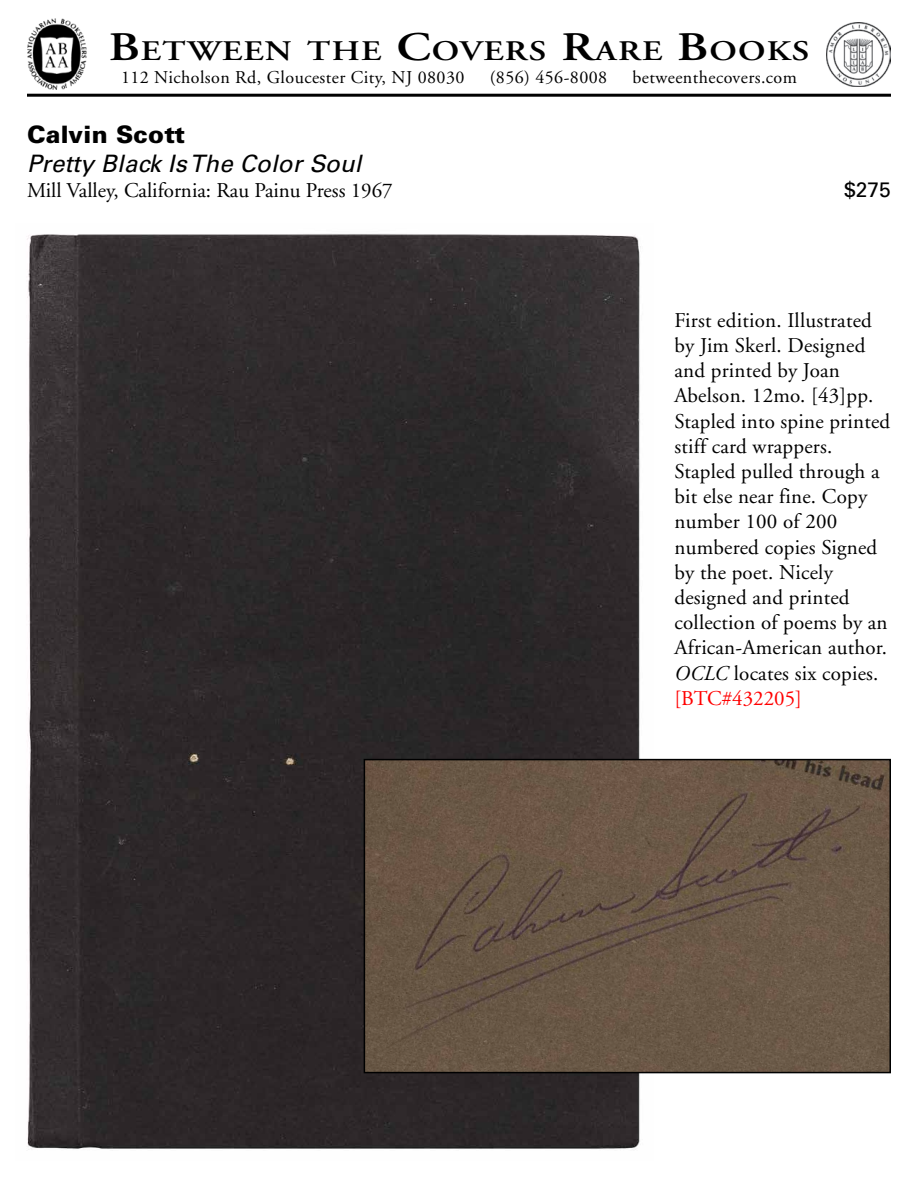
<style>
.page{position:relative;width:918px;height:1188px;background:#fff}
.page>*{position:absolute;margin:0;border:0;box-sizing:border-box;transform-origin:0 0}
.t1{font:600 28.35px "Adobe Garamond";letter-spacing:.035em;color:#000;scale:1.22 1}
.t2{font:italic 24px "Univers";letter-spacing:.01em;color:#000}
.t3{font:900 24px "Univers";letter-spacing:.01em;color:#000}
.t4{font:21px/25.2px "Adobe Garamond";letter-spacing:.01em;color:#000}
.t5{font:21px "Univers";color:#000}
.t6{font:18px "Adobe Garamond";letter-spacing:.025em;color:#000}
.s1{font-size:40.5px}
.s2{font-style:italic}
.s3{color:#f00}
</style>
<div class="page">
<img style="left:826px;top:22px;width:65px;height:65px">
<img style="left:27px;top:19px;width:60px;height:71px">
<hr style="left:27px;top:94px;width:864px;height:3px;background:#000">
<img style="left:27px;top:234px;width:627px;height:916px">
<img style="left:367px;top:762px;width:521px;height:308px">
<div style="left:364px;top:759px;width:527px;height:314px;border:2px solid #000"></div>
<h1 class="t1" style="left:109px;top:35px;width:576px"><span class="s1">B</span>ETWEEN THE <span class="s1">C</span>OVERS <span class="s1">R</span>ARE <span class="s1">B</span>OOKS</h1>
<p class="t6" style="left:121px;top:67px;width:345px">112 Nicholson Rd, Gloucester City, NJ 08030</p>
<p class="t6" style="left:490px;top:67px;width:119px">(856) 456-8008</p>
<p class="t6" style="left:633px;top:67px;width:166px">betweenthecovers.com</p>
<p class="t3" style="left:27px;top:119px;width:160px">Calvin Scott</p>
<p class="t2" style="left:27px;top:149px;width:336px">Pretty Black Is The Color Soul</p>
<p class="t4" style="left:27px;top:178px;width:367px">Mill Valley, California: Rau Painu Press 1967</p>
<p class="t5" style="left:844px;top:177px;width:48px">$275</p>
<p class="t4" style="left:675px;top:308px;width:217px">First edition. Illustrated by Jim Skerl. Designed and printed by Joan<br>Abelson. 12mo. [43]pp.<br>Stapled into spine printed stiff card wrappers.<br>Stapled pulled through a bit else near fine. Copy number 100 of 200 numbered copies Signed by the poet. Nicely designed and printed collection of poems by an<br>African-American author.<br><span class="s2">OCLC</span> locates six copies. <span class="s3">[BTC#432205]</span></p>
</div>
